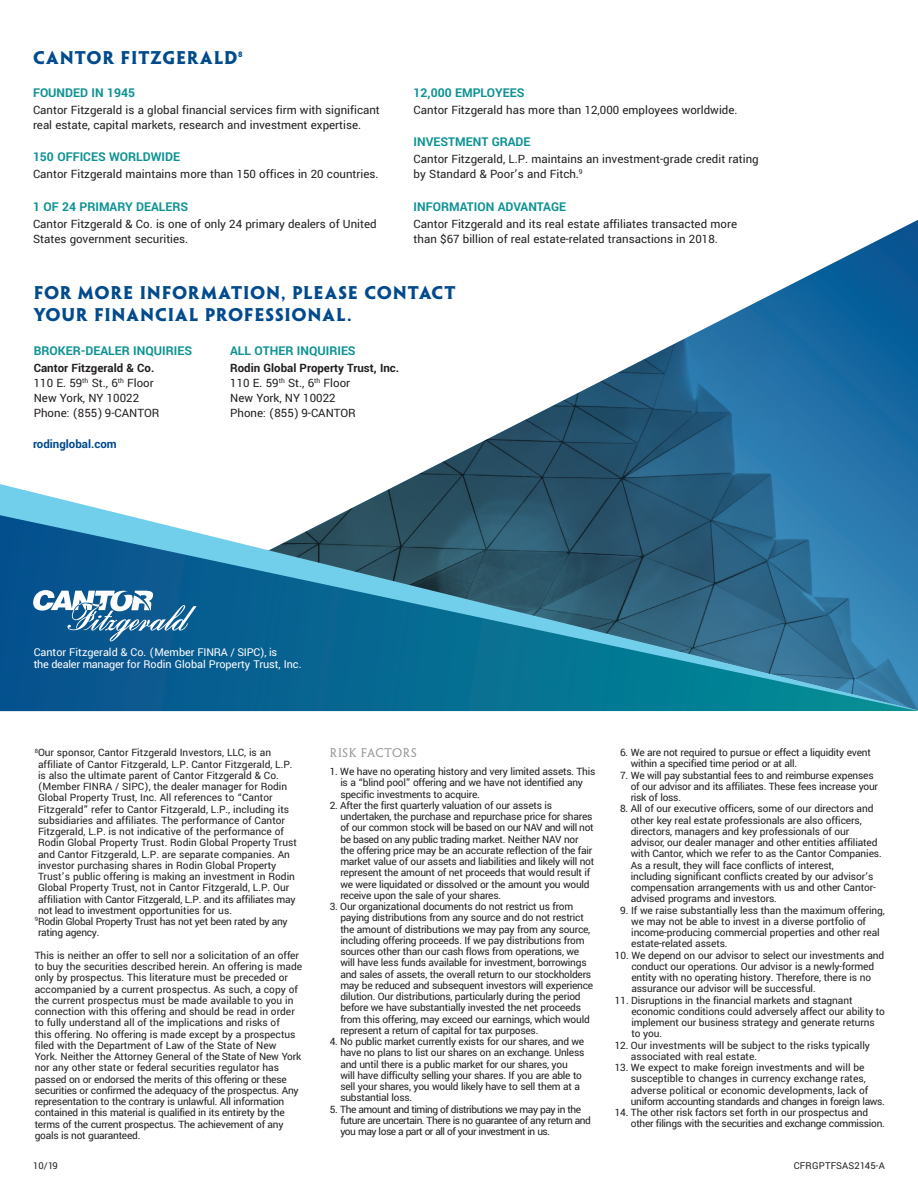
<style>
.page{position:relative;width:918px;height:1188px;background:#fff}
.page>*{position:absolute;margin:0;border:0;box-sizing:border-box;transform-origin:0 0}
.Page_title{font:700 16.5px/21.6px "Penumbra Half Serif Std";letter-spacing:.045em;color:#004a8d}
.t1{font:700 13.5px "Yantramanav";color:#0e9293}
.t2{font:12.75px/15px "Yantramanav";color:#231f20}
.t3{font:700 12.75px "Yantramanav";color:#231f20}
.t4{font:700 12.75px "Yantramanav";color:#004a8d}
.t5{font:12px/12px "Yantramanav";color:#fff}
.t6{font:11.25px/11.2px "Yantramanav";letter-spacing:-.015em;color:#231f20}
.t7{font:11.25px/11.2px "Yantramanav";letter-spacing:-.04em;color:#231f20}
.Big_text{font:11.25px "Penumbra Serif Std";letter-spacing:.05em;color:#939598}
.t8{font:10.5px "Yantramanav";letter-spacing:.02em;color:#231f20}
.Page_title-2{font:700 7.05px "Penumbra Half Serif Std";color:#004a8d}
</style>
<div class="page">
<svg style="left:267px;top:220px;width:651px;height:492px"></svg>
<svg style="left:0;top:484px;width:918px;height:227px;background:#307698"></svg>
<svg style="left:32px;top:590px;width:165px;height:52px"></svg>
<p class="Page_title" style="left:33px;top:47px;width:206px">CANTOR FITZGERALD</p>
<p class="Page_title-2" style="left:238px;top:49px;width:6px">8</p>
<p class="t1" style="left:33px;top:84px;width:104px">FOUNDED IN 1945</p>
<p class="t2" style="left:33px;top:103px;width:348px">Cantor Fitzgerald is a global financial services firm with significant real estate, capital markets, research and investment expertise.</p>
<p class="t1" style="left:33px;top:149px;width:149px">150 OFFICES WORLDWIDE</p>
<p class="t2" style="left:33px;top:167px;width:347px">Cantor Fitzgerald maintains more than 150 offices in 20 countries.</p>
<p class="t1" style="left:33px;top:198px;width:157px">1 OF 24 PRIMARY DEALERS</p>
<p class="t2" style="left:33px;top:217px;width:345px">Cantor Fitzgerald &amp; Co. is one of only 24 primary dealers of United<br>States government securities.</p>
<p class="t1" style="left:414px;top:84px;width:112px">12,000 EMPLOYEES</p>
<p class="t2" style="left:414px;top:103px;width:325px">Cantor Fitzgerald has more than 12,000 employees worldwide.</p>
<p class="t1" style="left:414px;top:134px;width:118px">INVESTMENT GRADE</p>
<p class="t2" style="left:414px;top:152px;width:347px">Cantor Fitzgerald, L.P. maintains an investment-grade credit rating by Standard &amp; Poor’s and Fitch.<sup>9</sup></p>
<p class="t1" style="left:414px;top:198px;width:154px">INFORMATION ADVANTAGE</p>
<p class="t2" style="left:414px;top:217px;width:325px">Cantor Fitzgerald and its real estate affiliates transacted more than $67 billion of real estate-related transactions in 2018.</p>
<p class="Page_title" style="left:34px;top:282px;width:423px">FOR MORE INFORMATION, PLEASE CONTACT<br>YOUR FINANCIAL PROFESSIONAL.</p>
<p class="t1" style="left:34px;top:342px;width:160px">BROKER-DEALER INQUIRIES</p>
<p class="t3" style="left:34px;top:360px;width:122px">Cantor Fitzgerald &amp; Co.</p>
<p class="t2" style="left:34px;top:376px;width:121px">110 E. 59<sup>th</sup> St., 6<sup>th</sup> Floor<br>New York, NY 10022</p>
<p class="t2" style="left:34px;top:406px;width:127px">Phone: (855) 9-CANTOR</p>
<p class="t4" style="left:33px;top:436px;width:85px">rodinglobal.com</p>
<p class="t1" style="left:230px;top:342px;width:127px">ALL OTHER INQUIRIES</p>
<p class="t3" style="left:230px;top:360px;width:170px">Rodin Global Property Trust, Inc.</p>
<p class="t2" style="left:230px;top:376px;width:121px">110 E. 59<sup>th</sup> St., 6<sup>th</sup> Floor<br>New York, NY 10022</p>
<p class="t2" style="left:230px;top:406px;width:127px">Phone: (855) 9-CANTOR</p>
<p class="t5" style="left:34px;top:647px;width:269px">Cantor Fitzgerald &amp; Co. (Member FINRA / SIPC), is<br>the dealer manager for Rodin Global Property Trust, Inc.</p>
<p class="t6" style="left:35px;top:747px;width:264px"><sup>8</sup>Our sponsor, Cantor Fitzgerald Investors, LLC, is an affiliate of Cantor Fitzgerald, L.P. Cantor Fitzgerald, L.P. is also the ultimate parent of Cantor Fitzgerald &amp; Co. (Member FINRA / SIPC), the dealer manager for Rodin Global Property Trust, Inc. All references to “Cantor Fitzgerald” refer to Cantor Fitzgerald, L.P., including its subsidiaries and affiliates. The performance of Cantor Fitzgerald, L.P. is not indicative of the performance of Rodin Global Property Trust. Rodin Global Property Trust and Cantor Fitzgerald, L.P. are separate companies. An investor purchasing shares in Rodin Global Property Trust’s public offering is making an investment in Rodin Global Property Trust, not in Cantor Fitzgerald, L.P. Our affiliation with Cantor Fitzgerald, L.P. and its affiliates may not lead to investment opportunities for us.</p>
<p class="t6" style="left:35px;top:916px;width:255px"><sup>9</sup>Rodin Global Property Trust has not yet been rated by any rating agency.</p>
<p class="t6" style="left:35px;top:950px;width:269px">This is neither an offer to sell nor a solicitation of an offer to buy the securities described herein. An offering is made only by prospectus. This literature must be preceded or accompanied by a current prospectus. As such, a copy of the current prospectus must be made available to you in connection with this offering and should be read in order to fully understand all of the implications and risks of<br>this offering. No offering is made except by a prospectus filed with the Department of Law of the State of New York. Neither the Attorney General of the State of New York nor any other state or federal securities regulator has passed on or endorsed the merits of this offering or these securities or confirmed the adequacy of the prospectus. Any representation to the contrary is unlawful. All information contained in this material is qualified in its entirety by the terms of the current prospectus. The achievement of any goals is not guaranteed.</p>
<p class="Big_text" style="left:330px;top:746px;width:88px">RISK FACTORS</p>
<p class="t6" style="left:340px;top:766px;width:257px;text-indent:-11px">1. We have no operating history and very limited assets. This is a “blind pool” offering and we have not identified any specific investments to acquire.</p>
<p class="t6" style="left:340px;top:800px;width:256px;text-indent:-11px">2. After the first quarterly valuation of our assets is undertaken, the purchase and repurchase price for shares of our common stock will be based on our NAV and will not be based on any public trading market. Neither NAV nor the offering price may be an accurate reflection of the fair market value of our assets and liabilities and likely will not represent the amount of net proceeds that would result if we were liquidated or dissolved or the amount you would receive upon the sale of your shares.</p>
<p class="t6" style="left:340px;top:901px;width:254px;text-indent:-11px">3. Our organizational documents do not restrict us from paying distributions from any source and do not restrict the amount of distributions we may pay from any source, including offering proceeds. If we pay distributions from sources other than our cash flows from operations, we will have less funds available for investment, borrowings and sales of assets, the overall return to our stockholders may be reduced and subsequent investors will experience dilution. Our distributions, particularly during the period before we have substantially invested the net proceeds from this offering, may exceed our earnings, which would represent a return of capital for tax purposes.</p>
<p class="t6" style="left:340px;top:1036px;width:246px;text-indent:-11px">4. No public market currently exists for our shares, and we have no plans to list our shares on an exchange. Unless and until there is a public market for our shares, you will have difficulty selling your shares. If you are able to sell your shares, you would likely have to sell them at a substantial loss.</p>
<p class="t7" style="left:340px;top:1104px;width:252px;text-indent:-11px">5. The amount and timing of distributions we may pay in the future are uncertain. There is no guarantee of any return and you may lose a part or all of your investment in us.</p>
<p class="t6" style="left:631px;top:747px;width:242px;text-indent:-11px">6. We are not required to pursue or effect a liquidity event within a specified time period or at all.</p>
<p class="t6" style="left:631px;top:770px;width:249px;text-indent:-11px">7. We will pay substantial fees to and reimburse expenses of our advisor and its affiliates. These fees increase your risk of loss.</p>
<p class="t6" style="left:631px;top:803px;width:253px;text-indent:-11px">8. All of our executive officers, some of our directors and other key real estate professionals are also officers, directors, managers and key professionals of our advisor, our dealer manager and other entities affiliated with Cantor, which we refer to as the Cantor Companies.<br>As a result, they will face conflicts of interest,<br>including significant conflicts created by our advisor’s compensation arrangements with us and other Cantor&shy;advised programs and investors.</p>
<p class="t6" style="left:631px;top:905px;width:255px;text-indent:-11px">9. If we raise substantially less than the maximum offering, we may not be able to invest in a diverse portfolio of income-producing commercial properties and other real estate-related assets.</p>
<p class="t6" style="left:631px;top:950px;width:254px;text-indent:-17px">10. We depend on our advisor to select our investments and conduct our operations. Our advisor is a newly-formed entity with no operating history. Therefore, there is no assurance our advisor will be successful.</p>
<p class="t6" style="left:631px;top:995px;width:255px;text-indent:-17px">11. Disruptions in the financial markets and stagnant economic conditions could adversely affect our ability to implement our business strategy and generate returns to you.</p>
<p class="t6" style="left:631px;top:1040px;width:241px;text-indent:-16px">12. Our investments will be subject to the risks typically associated with real estate.</p>
<p class="t6" style="left:631px;top:1062px;width:256px;text-indent:-16px">13. We expect to make foreign investments and will be susceptible to changes in currency exchange rates, adverse political or economic developments, lack of uniform accounting standards and changes in foreign laws.</p>
<p class="t6" style="left:631px;top:1107px;width:256px;text-indent:-16px">14. The other risk factors set forth in our prospectus and other filings with the securities and exchange commission.</p>
<p class="t8" style="left:33px;top:1159px;width:26px">10/19</p>
<p class="t8" style="left:794px;top:1159px;width:93px">CFRGPTFSAS2145-A</p>
</div>
